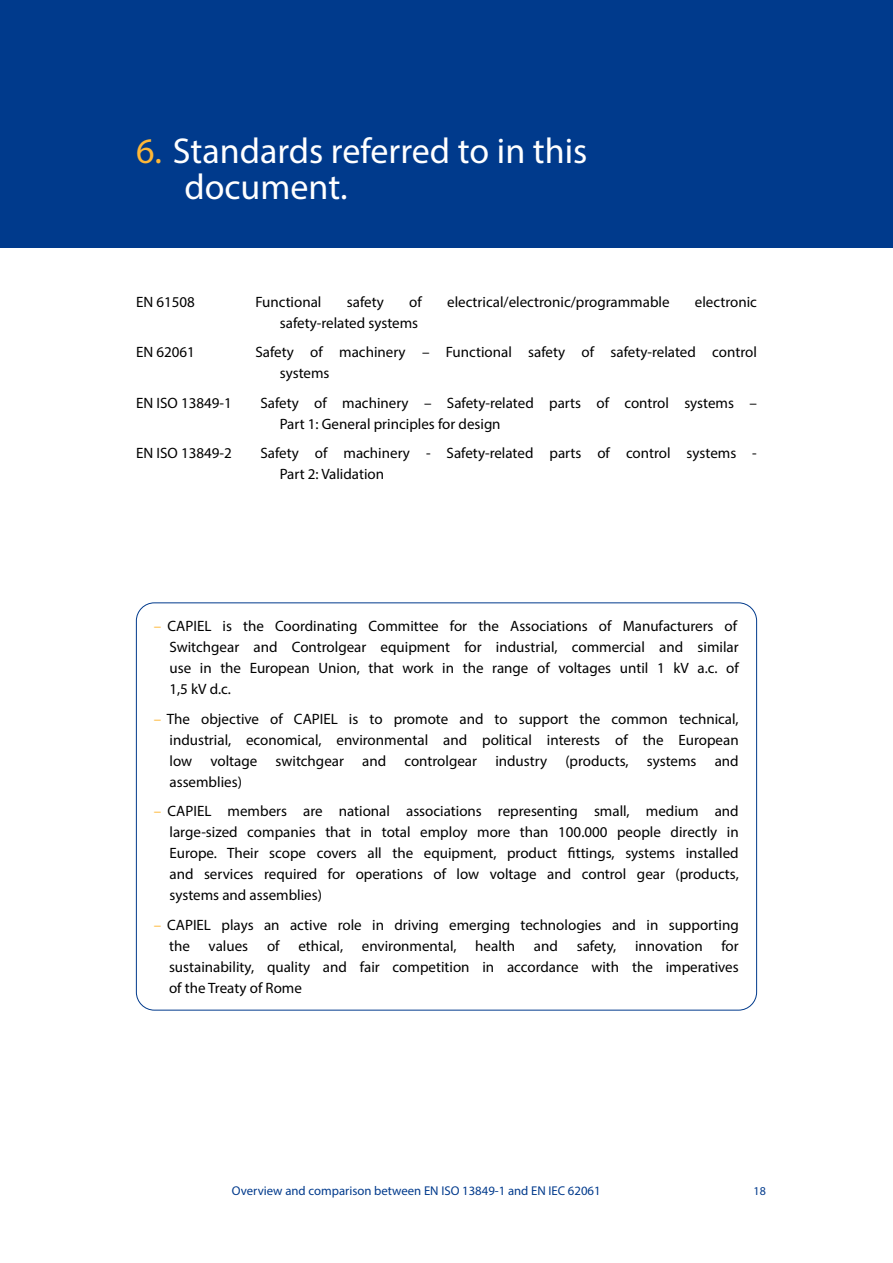
<style>
.page{position:relative;width:893px;height:1263px;background:#fff}
.page>*{position:absolute;margin:0;border:0;box-sizing:border-box;transform-origin:0 0}
.t1{font:36px/36px "Myriad Pro";color:#fff}
.t2{font:15px/21px "Myriad Pro";color:#000}
.t3{font:12.75px "Myriad Pro";color:#003a8c}
.t4{font:12px "Myriad Pro";color:#003a8c}
.s1{color:#feb737}
</style>
<div class="page">
<div style="left:0;top:0;width:893px;height:248px;background:#003a8c"></div>
<h1 class="t1" style="left:184px;top:132px;width:405px;text-indent:-48px"><span class="s1">6.</span> Standards referred to in this document.</h1>
<p class="t2" style="left:136px;top:291px;width:60px">EN 61508</p>
<p class="t2" style="left:255px;top:291px;width:68px">Functional</p>
<p class="t2" style="left:347px;top:291px;width:39px">safety</p>
<p class="t2" style="left:409px;top:291px;width:14px">of</p>
<p class="t2" style="left:447px;top:291px;width:224px">electrical/electronic/programmable</p>
<p class="t2" style="left:695px;top:291px;width:63px">electronic</p>
<p class="t2" style="left:280px;top:312px;width:140px">safety-related systems</p>
<p class="t2" style="left:136px;top:341px;width:60px">EN 62061</p>
<p class="t2" style="left:280px;top:341px;width:479px;text-indent:-24px">Safety of machinery – Functional safety of safety-related control systems</p>
<p class="t2" style="left:136px;top:392px;width:97px">EN ISO 13849-1</p>
<p class="t2" style="left:280px;top:392px;width:479px;text-indent:-19px">Safety of machinery – Safety-related parts of control systems –<br>Part 1: General principles for design</p>
<p class="t2" style="left:136px;top:442px;width:97px">EN ISO 13849-2</p>
<p class="t2" style="left:280px;top:442px;width:479px;text-indent:-19px">Safety of machinery - Safety-related parts of control systems -<br>Part 2: Validation</p>
<p class="t2" style="left:169px;top:615px;width:571px;text-align:justify;text-indent:-16px"><span class="s1">–</span> CAPIEL is the Coordinating Committee for the Associations of Manufacturers of Switchgear and Controlgear equipment for industrial, commercial and similar use in the European Union, that work in the range of voltages until 1 kV a.c. of 1,5 kV d.c.</p>
<p class="t2" style="left:169px;top:708px;width:571px;text-align:justify;text-indent:-16px"><span class="s1">–</span> The objective of CAPIEL is to promote and to support the common technical, industrial, economical, environmental and political interests of the European low voltage switchgear and controlgear industry (products, systems and assemblies)</p>
<p class="t2" style="left:169px;top:800px;width:571px;text-align:justify;text-indent:-16px"><span class="s1">–</span> CAPIEL members are national associations representing small, medium and large-sized companies that in total employ more than 100.000 people directly in Europe. Their scope covers all the equipment, product fittings, systems installed and services required for operations of low voltage and control gear (products, systems and assemblies)</p>
<p class="t2" style="left:169px;top:914px;width:571px;text-indent:-15px"><span class="s1">–</span> CAPIEL plays an active role in driving emerging technologies and in supporting the values of ethical, environmental,</p>
<p class="t2" style="left:169px;top:935px;width:571px;text-align:justify;text-indent:552px">for sustainability, quality and fair competition in accordance with the imperatives of the Treaty of Rome</p>
<p class="t2" style="left:475px;top:935px;width:84px">health and</p>
<p class="t2" style="left:577px;top:935px;width:41px">safety,</p>
<p class="t2" style="left:635px;top:935px;width:69px">innovation</p>
<p class="t3" style="left:232px;top:1183px;width:370px">Overview and comparison between EN ISO 13849-1 and EN IEC 62061</p>
<p class="t4" style="left:753px;top:1183px;width:14px">18</p>
</div>
